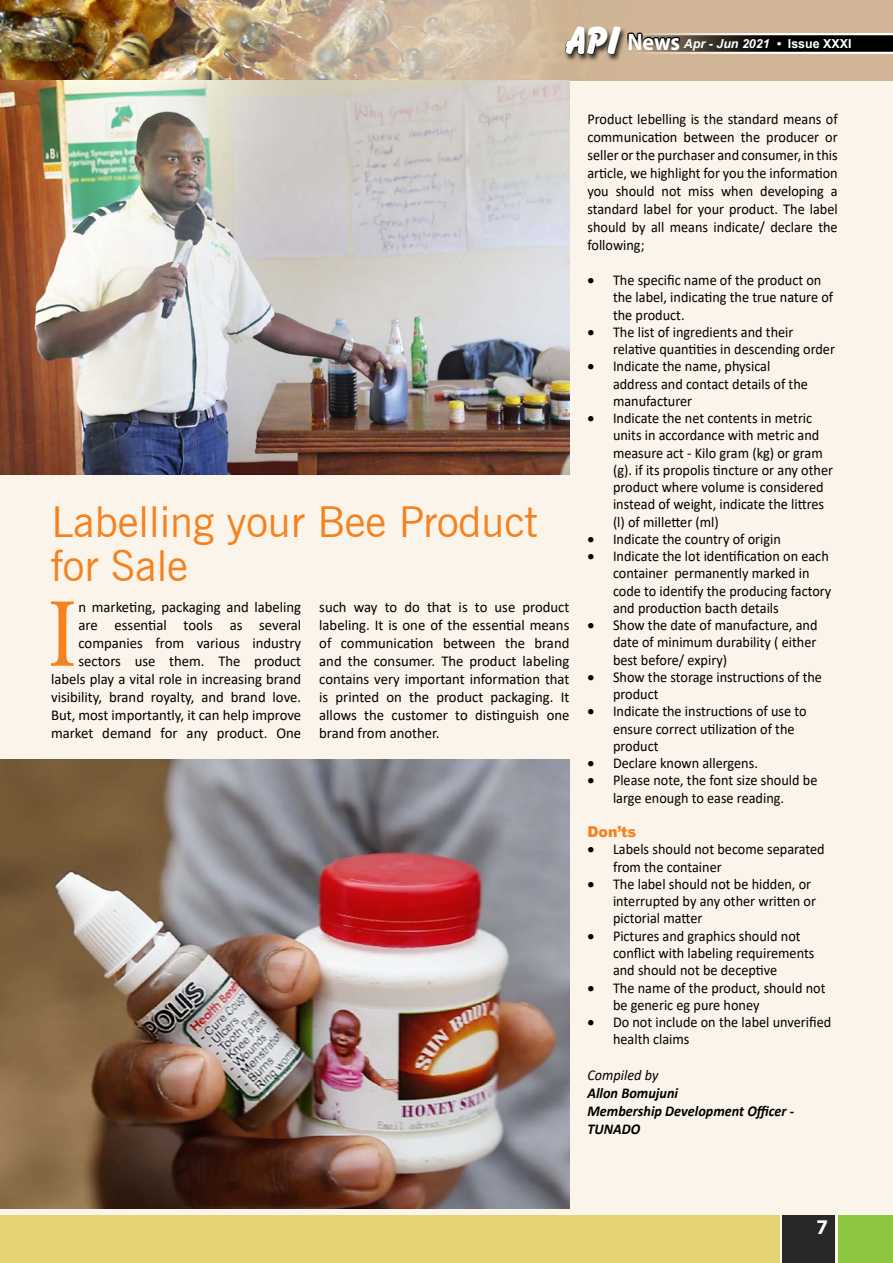
<style>
.page{position:relative;width:893px;height:1263px;background:#fff}
.page>*{position:absolute;margin:0;border:0;box-sizing:border-box;transform-origin:0 0}
.t1{font:91.5px "Revival 565 BT";color:#f58220}
.t2{font:42.75px/43.5px "News Gothic BT";color:#f58220}
.t3{font:700 21px "Myriad Pro";color:#fff}
.t4{font:15px/17.2px "Calibri";color:#000;scale:.95 1}
.t5{font:15px/18px "Calibri";color:#000;text-align:right}
.t6{font:italic 700 15px/18px "Calibri";color:#000;scale:.95 1}
.t7{font:italic 15px "Calibri";color:#000;scale:.95 1}
.t8{font:900 15px "Arial";color:#f58220;scale:.95 1}
.t9{font:italic 700 12.45px "Arial";color:#fff}
.s1{font-family:"Balloon";font-weight:400;font-style:normal;font-size:40.95px}
.s2{font-family:"Myriad Pro";font-style:normal;font-size:23.85px}
.s3{font-style:normal}
</style>
<div class="page">
<div style="left:0;top:81px;width:893px;height:1182px;background:#fbf4ea"></div>
<img style="left:0;top:0;width:893px;height:81px">
<div style="left:782px;top:1215px;width:53px;height:48px;background:#292829"></div>
<div style="left:839px;top:1215px;width:54px;height:48px;background:#8dc63f"></div>
<div style="left:0;top:1215px;width:779px;height:48px;background:#e4d475"></div>
<img style="left:0;top:81px;width:569px;height:393px">
<img style="left:0;top:759px;width:569px;height:450px">
<svg style="left:564px;top:19px;width:329px;height:44px;background:#93826f"></svg>
<p class="t9" style="left:566px;top:35px;width:287px"><span class="s1">API</span> <span class="s2">News</span> Apr - Jun 2021 • <span class="s3">Issue XXXI</span></p>
<h2 class="t2" style="left:51px;top:500px;width:488px">Labelling your Bee Product for Sale</h2>
<h1 class="t1" style="left:46px;top:578px;width:34px">I</h1>
<p class="t5" style="left:51px;top:597px;width:252px">n marketing, packaging and labeling<br>are essential tools as several companies from various industry sectors use them. The product labels play a vital role in increasing brand visibility, brand royalty, and brand love.<br>But, most importantly, it can help improve market demand for any product. One</p>
<p class="t5" style="left:319px;top:597px;width:252px;text-align:justify">such way to do that is to use product labeling. It is one of the essential means of communication between the brand and the consumer. The product labeling contains very important information that is printed on the product packaging. It allows the customer to distinguish one brand from another.</p>
<p class="t4" style="left:587px;top:110px;width:265px;line-height:18px;text-align:justify">Product lebelling is the standard means of communication between the producer or seller or the purchaser and consumer, in this article, we highlight for you the information you should not miss when developing a standard label for your product. The label should by all means indicate/ declare the following;</p>
<p class="t4" style="left:613px;top:271px;width:233px;text-indent:-26px">• The specific name of the product on the label, indicating the true nature of the product.</p>
<p class="t4" style="left:613px;top:323px;width:235px;text-indent:-26px">• The list of ingredients and their relative quantities in descending order</p>
<p class="t4" style="left:613px;top:357px;width:207px;text-indent:-26px">• Indicate the name, physical address and contact details of the manufacturer</p>
<p class="t4" style="left:613px;top:409px;width:233px;text-indent:-26px">• Indicate the net contents in metric units in accordance with metric and measure act - Kilo gram (kg) or gram (g). if its propolis tincture or any other product where volume is considered instead of weight, indicate the littres (l) of milletter (ml)</p>
<p class="t4" style="left:587px;top:530px;width:205px">• Indicate the country of origin</p>
<p class="t4" style="left:613px;top:547px;width:231px;text-indent:-26px">• Indicate the lot identification on each container permanently marked in code to identify the producing factory and production bacth details</p>
<p class="t4" style="left:613px;top:616px;width:217px;text-align:justify;text-indent:-26px">• Show the date of manufacture, and date of minimum durability ( either best before/ expiry)</p>
<p class="t4" style="left:613px;top:668px;width:222px;text-indent:-26px">• Show the storage instructions of the product</p>
<p class="t4" style="left:613px;top:702px;width:205px;text-indent:-26px">• Indicate the instructions of use to ensure correct utilization of the product</p>
<p class="t4" style="left:587px;top:754px;width:181px">• Declare known allergens.</p>
<p class="t4" style="left:587px;top:771px;width:244px;text-align:center">• Please note, the font size should be large enough to ease reading.</p>
<p class="t8" style="left:587px;top:821px;width:53px">Don’ts</p>
<p class="t4" style="left:613px;top:840px;width:224px;text-indent:-26px">• Labels should not become separated from the container</p>
<p class="t4" style="left:613px;top:875px;width:215px;text-indent:-26px">• The label should not be hidden, or interrupted by any other written or pictorial matter</p>
<p class="t4" style="left:613px;top:927px;width:213px;text-indent:-26px">• Pictures and graphics should not conflict with labeling requirements and should not be deceptive</p>
<p class="t4" style="left:613px;top:978px;width:225px;text-indent:-26px">• The name of the product, should not be generic eg pure honey</p>
<p class="t4" style="left:613px;top:1013px;width:231px;text-indent:-26px">• Do not include on the label unverified health claims</p>
<p class="t7" style="left:587px;top:1065px;width:76px">Compiled by</p>
<p class="t6" style="left:587px;top:1084px;width:219px">Allon Bomujuni<br>Membership Development Officer -<br>TUNADO</p>
<h3 class="t3" style="left:816px;top:1213px;width:13px">7</h3>
</div>
